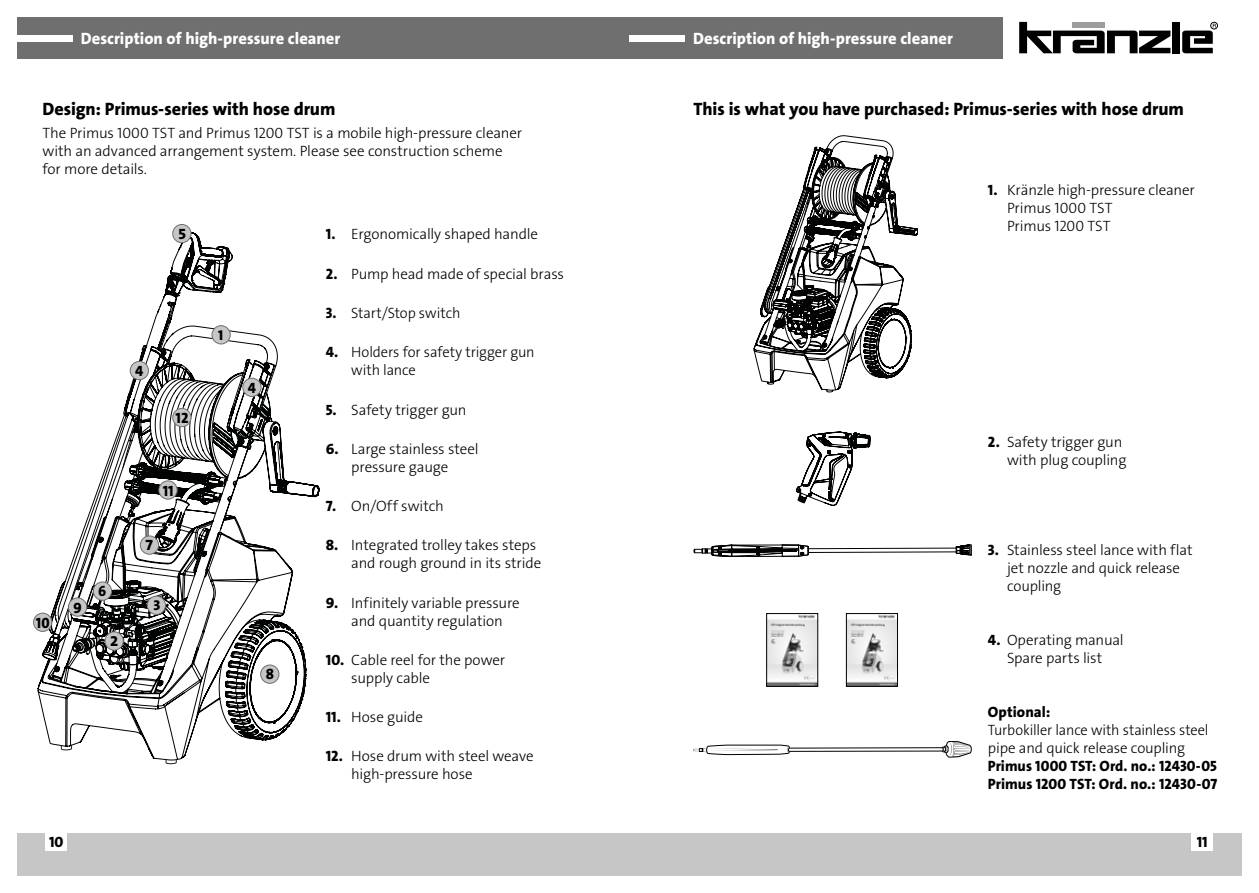
<style>
.page{position:relative;width:1259px;height:893px;background:#fff}
.page>*{position:absolute;margin:0;border:0;box-sizing:border-box;transform-origin:0 0}
.t1{font:18px "The Sans LP8 Ex Bld";letter-spacing:-.005em;color:#000}
.t2{font:16.5px "The Sans LP8 Ex Bld";color:#fff}
.t3{font:15px/18px "The Sans LP3 Lig";letter-spacing:-.01em;color:#000}
.t4{font:15px/18px "The Sans LP8 Ex Bld";letter-spacing:.005em;color:#000}
.t5{font:15px/18px "The Sans LP3 Lig";letter-spacing:-.01em;color:#000;scale:.96 1}
.s1{font-family:"The Sans LP8 Ex Bld"}
</style>
<div class="page">
<div style="left:629px;top:833px;width:613px;height:43px;background:#c6c6c6"></div>
<div style="left:17px;top:833px;width:612px;height:43px;background:#c6c6c6"></div>
<div style="left:1191px;top:833px;width:22px;height:18px;background:#fff"></div>
<div style="left:46px;top:833px;width:21px;height:18px;background:#fff"></div>
<div style="left:17px;top:17px;width:985px;height:41px;background:#706f6f"></div>
<div style="left:17px;top:35px;width:55px;height:6px;background:#fff"></div>
<div style="left:629px;top:35px;width:56px;height:6px;background:#fff"></div>
<svg style="left:1019px;top:22px;width:151px;height:31px"></svg>
<div style="left:1172px;top:22px;width:7px;height:31px;background:#000"></div>
<div style="left:1210px;top:22px;width:7px;height:7px;border:1px solid #000;border-radius:50%"></div>
<svg style="left:1182px;top:24px;width:34px;height:29px"></svg>
<svg style="left:796px;top:432px;width:74px;height:73px"></svg>
<svg style="left:754px;top:136px;width:164px;height:256px"></svg>
<svg style="left:694px;top:545px;width:277px;height:12px"></svg>
<svg style="left:693px;top:741px;width:278px;height:16px"></svg>
<svg style="left:38px;top:232px;width:281px;height:528px"></svg>
<svg style="left:61px;top:744px;width:116px;height:20px"></svg>
<div style="left:212px;top:326px;width:18px;height:18px;background:#c6c6c6;border-radius:50%"></div>
<div style="left:212px;top:325px;width:19px;height:19px;border:1px solid #706f6f;border-radius:50%"></div>
<div style="left:105px;top:632px;width:18px;height:18px;background:#c6c6c6;border-radius:50%"></div>
<div style="left:105px;top:631px;width:19px;height:19px;border:1px solid #706f6f;border-radius:50%"></div>
<div style="left:140px;top:536px;width:19px;height:18px;background:#c6c6c6;border-radius:50%"></div>
<div style="left:140px;top:536px;width:19px;height:19px;border:1px solid #706f6f;border-radius:50%"></div>
<div style="left:173px;top:224px;width:18px;height:19px;background:#c6c6c6;border-radius:50%"></div>
<div style="left:172px;top:224px;width:19px;height:19px;border:1px solid #706f6f;border-radius:50%"></div>
<div style="left:93px;top:582px;width:19px;height:18px;background:#c6c6c6;border-radius:50%"></div>
<div style="left:93px;top:582px;width:19px;height:19px;border:1px solid #706f6f;border-radius:50%"></div>
<div style="left:261px;top:665px;width:18px;height:18px;background:#c6c6c6;border-radius:50%"></div>
<div style="left:260px;top:665px;width:19px;height:19px;border:1px solid #706f6f;border-radius:50%"></div>
<div style="left:68px;top:598px;width:19px;height:18px;background:#c6c6c6;border-radius:50%"></div>
<div style="left:68px;top:598px;width:19px;height:19px;border:1px solid #706f6f;border-radius:50%"></div>
<div style="left:159px;top:481px;width:18px;height:18px;background:#c6c6c6;border-radius:50%"></div>
<div style="left:158px;top:480px;width:19px;height:20px;border:1px solid #706f6f;border-radius:50%"></div>
<div style="left:130px;top:361px;width:18px;height:19px;background:#c6c6c6;border-radius:50%"></div>
<div style="left:130px;top:361px;width:19px;height:19px;border:1px solid #706f6f;border-radius:50%"></div>
<div style="left:147px;top:596px;width:18px;height:18px;background:#c6c6c6;border-radius:50%"></div>
<div style="left:147px;top:596px;width:19px;height:19px;border:1px solid #706f6f;border-radius:50%"></div>
<div style="left:34px;top:613px;width:18px;height:18px;background:#c6c6c6;border-radius:50%"></div>
<div style="left:33px;top:613px;width:19px;height:19px;border:1px solid #706f6f;border-radius:50%"></div>
<div style="left:243px;top:378px;width:18px;height:18px;background:#c6c6c6;border-radius:50%"></div>
<div style="left:242px;top:378px;width:19px;height:19px;border:1px solid #706f6f;border-radius:50%"></div>
<div style="left:173px;top:408px;width:18px;height:19px;background:#c6c6c6;border-radius:50%"></div>
<div style="left:172px;top:408px;width:19px;height:19px;border:1px solid #706f6f;border-radius:50%"></div>
<img style="left:768px;top:615px;width:48px;height:70px">
<div style="left:766px;top:613px;width:52px;height:74px;border:1px solid #000"></div>
<img style="left:848px;top:615px;width:48px;height:70px">
<div style="left:846px;top:613px;width:52px;height:74px;border:1px solid #000"></div>
<p class="t2" style="left:81px;top:28px;width:261px">Description of high-pressure cleaner</p>
<p class="t2" style="left:693px;top:28px;width:261px">Description of high-pressure cleaner</p>
<p class="t1" style="left:43px;top:98px;width:294px">Design: Primus-series with hose drum</p>
<p class="t3" style="left:43px;top:124px;width:481px">The Primus 1000 TST and Primus 1200 TST is a mobile high-pressure cleaner with an advanced arrangement system. Please see construction scheme for more details.</p>
<p class="t4" style="left:36px;top:614px;width:15px">10</p>
<p class="t4" style="left:73px;top:599px;width:10px">9</p>
<p class="t4" style="left:178px;top:225px;width:10px">5</p>
<p class="t4" style="left:135px;top:362px;width:10px">4</p>
<p class="t4" style="left:176px;top:409px;width:14px">12</p>
<p class="t4" style="left:163px;top:482px;width:12px">11</p>
<p class="t4" style="left:145px;top:536px;width:10px">7</p>
<p class="t4" style="left:154px;top:596px;width:8px">3</p>
<p class="t4" style="left:218px;top:326px;width:7px">1</p>
<p class="t4" style="left:248px;top:379px;width:10px">4</p>
<p class="t4" style="left:266px;top:665px;width:10px">8</p>
<p class="t3" style="left:326px;top:225px;width:214px"><span class="s1">1.</span> Ergonomically shaped handle</p>
<p class="t3" style="left:326px;top:265px;width:240px"><span class="s1">2.</span> Pump head made of special brass</p>
<p class="t3" style="left:326px;top:304px;width:136px"><span class="s1">3.</span> Start/Stop switch</p>
<p class="t3" style="left:351px;top:343px;width:185px;text-indent:-25px"><span class="s1">4.</span> Holders for safety trigger gun with lance</p>
<p class="t3" style="left:326px;top:401px;width:142px"><span class="s1">5.</span> Safety trigger gun</p>
<p class="t3" style="left:326px;top:440px;width:154px;text-align:center"><span class="s1">6.</span> Large stainless steel pressure gauge</p>
<p class="t3" style="left:326px;top:497px;width:120px"><span class="s1">7.</span> On/Off switch</p>
<p class="t3" style="left:351px;top:536px;width:192px;text-indent:-26px"><span class="s1">8.</span> Integrated trolley takes steps and rough ground in its stride</p>
<p class="t3" style="left:326px;top:594px;width:195px;text-align:center"><span class="s1">9.</span> Infinitely variable pressure and quantity regulation</p>
<p class="t3" style="left:351px;top:651px;width:155px;text-indent:-26px"><span class="s1">10.</span> Cable reel for the power supply cable</p>
<p class="t3" style="left:326px;top:708px;width:99px"><span class="s1">11.</span> Hose guide</p>
<p class="t3" style="left:351px;top:747px;width:184px;text-indent:-26px"><span class="s1">12.</span> Hose drum with steel weave high-pressure hose</p>
<p class="t1" style="left:693px;top:98px;width:492px">This is what you have purchased: Primus-series with hose drum</p>
<p class="t3" style="left:1007px;top:181px;width:189px;text-indent:-19px"><span class="s1">1.</span> Kränzle high-pressure cleaner<br>Primus 1000 TST<br>Primus 1200 TST</p>
<p class="t3" style="left:988px;top:433px;width:140px;text-align:right"><span class="s1">2.</span> Safety trigger gun with plug coupling</p>
<p class="t3" style="left:1007px;top:541px;width:187px;text-indent:-19px"><span class="s1">3.</span> Stainless steel lance with flat jet nozzle and quick release coupling</p>
<p class="t3" style="left:988px;top:631px;width:137px;text-align:center"><span class="s1">4.</span> Operating manual<br>Spare parts list</p>
<p class="t4" style="left:988px;top:703px;width:64px">Optional:</p>
<p class="t5" style="left:988px;top:721px;width:231px">Turbokiller lance with stainless steel pipe and quick release coupling</p>
<p class="t4" style="left:988px;top:757px;width:231px">Primus 1000 TST: Ord. no.: 12430-05<br>Primus 1200 TST: Ord. no.: 12430-07</p>
<p class="t4" style="left:49px;top:833px;width:16px">10</p>
<p class="t4" style="left:1196px;top:833px;width:12px">11</p>
</div>
